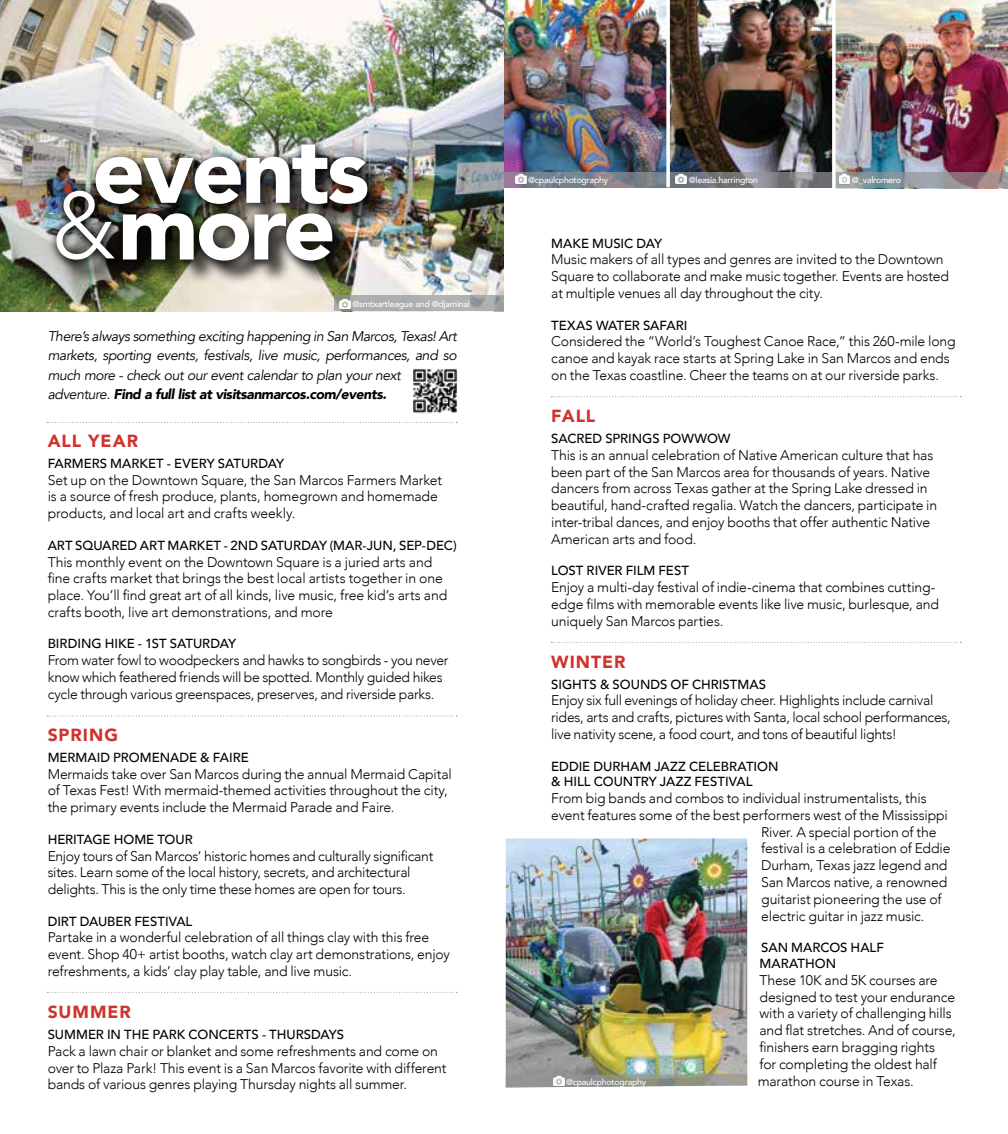
<style>
.page{position:relative;width:1008px;height:1134px;background:#fff}
.page>*{position:absolute;margin:0;border:0;box-sizing:border-box;transform-origin:0 0}
.t1{font:900 92.58px "Avenir";letter-spacing:-.03em;color:#fff}
.t2{font:900 17.5px "Avenir";letter-spacing:.055em;color:#ce342d}
.t3{font:300 14px/16.8px "Avenir";letter-spacing:-.01em;color:#000}
.t4{font:italic 14px/19.2px "Avenir";letter-spacing:-.03em;color:#000}
.t5{font:500 13.12px/15.8px "Avenir";color:#000}
.t6{font:500 8.75px "Avenir";letter-spacing:-.025em;color:#fff}
.s1{font-weight:300}
.s2{font-weight:900}
</style>
<div class="page">
<img style="left:504px;top:0;width:504px;height:188px">
<svg style="left:504px;top:172px;width:504px;height:15px;background:#83858d"></svg>
<svg style="left:839px;top:174px;width:11px;height:11px"></svg>
<svg style="left:676px;top:174px;width:11px;height:11px"></svg>
<svg style="left:515px;top:174px;width:11px;height:11px"></svg>
<svg style="left:832px;top:0;width:4px;height:189px"></svg>
<svg style="left:666px;top:0;width:4px;height:187px"></svg>
<img style="left:0;top:0;width:504px;height:311px">
<div style="left:49px;top:137px;width:330px;height:135px;background:#000;opacity:.75"></div>
<div style="left:59px;top:194px;width:79px;height:91px;background:#000;opacity:.75"></div>
<div style="left:99px;top:148px;width:293px;height:81px;background:#000;opacity:.75"></div>
<div style="left:126px;top:217px;width:231px;height:69px;background:#000;opacity:.75"></div>
<svg style="left:335px;top:295px;width:169px;height:16px;background:#aaabac"></svg>
<svg style="left:340px;top:298px;width:11px;height:11px"></svg>
<svg style="left:47px;top:422px;width:410px;height:1px"></svg>
<svg style="left:47px;top:716px;width:410px;height:1px"></svg>
<svg style="left:551px;top:396px;width:410px;height:1px"></svg>
<svg style="left:47px;top:992px;width:410px;height:1px"></svg>
<svg style="left:551px;top:642px;width:410px;height:1px"></svg>
<img style="left:413px;top:368px;width:44px;height:46px">
<img style="left:506px;top:838px;width:241px;height:236px">
<svg style="left:506px;top:1074px;width:241px;height:13px;background:#989b94"></svg>
<h1 class="t1" style="left:92px;top:91px;width:279px">events</h1>
<h1 class="t1" style="left:51px;top:148px;width:286px"><span class="s1">&amp;</span>more</h1>
<p class="t6" style="left:353px;top:297px;width:119px">@smtxartleague and @djaminal</p>
<p class="t4" style="left:48px;top:327px;width:411px">There’s always something exciting happening in San Marcos, Texas! Art markets, sporting events, festivals, live music, performances, and so much more - check out our event calendar to plan your next adventure. <span class="s2">Find a full list at visitsanmarcos.com/events.</span></p>
<p class="t2" style="left:48px;top:426px;width:92px">ALL YEAR</p>
<p class="t5" style="left:48px;top:455px;width:238px">FARMERS MARKET - EVERY SATURDAY</p>
<p class="t3" style="left:48px;top:471px;width:396px">Set up on the Downtown Square, the San Marcos Farmers Market is a source of fresh produce, plants, homegrown and homemade products, and local art and crafts weekly.</p>
<p class="t5" style="left:48px;top:537px;width:411px">ART SQUARED ART MARKET - 2ND SATURDAY (MAR-JUN, SEP-DEC)</p>
<p class="t3" style="left:48px;top:553px;width:401px">This monthly event on the Downtown Square is a juried arts and fine crafts market that brings the best local artists together in one place. You’ll find great art of all kinds, live music, free kid’s arts and crafts booth, live art demonstrations, and more</p>
<p class="t5" style="left:48px;top:635px;width:190px">BIRDING HIKE - 1ST SATURDAY</p>
<p class="t3" style="left:48px;top:652px;width:402px">From water fowl to woodpeckers and hawks to songbirds - you never know which feathered friends will be spotted. Monthly guided hikes cycle through various greenspaces, preserves, and riverside parks.</p>
<p class="t2" style="left:48px;top:720px;width:72px">SPRING</p>
<p class="t5" style="left:48px;top:749px;width:203px">MERMAID PROMENADE &amp; FAIRE</p>
<p class="t3" style="left:48px;top:765px;width:406px">Mermaids take over San Marcos during the annual Mermaid Capital of Texas Fest! With mermaid-themed activities throughout the city, the primary events include the Mermaid Parade and Faire.</p>
<p class="t5" style="left:48px;top:831px;width:147px">HERITAGE HOME TOUR</p>
<p class="t3" style="left:48px;top:847px;width:387px">Enjoy tours of San Marcos’ historic homes and culturally significant sites. Learn some of the local history, secrets, and architectural delights. This is the only time these homes are open for tours.</p>
<p class="t5" style="left:48px;top:912px;width:146px">DIRT DAUBER FESTIVAL</p>
<p class="t3" style="left:48px;top:929px;width:404px">Partake in a wonderful celebration of all things clay with this free event. Shop 40+ artist booths, watch clay art demonstrations, enjoy refreshments, a kids’ clay play table, and live music.</p>
<p class="t2" style="left:48px;top:997px;width:85px">SUMMER</p>
<p class="t5" style="left:48px;top:1026px;width:298px">SUMMER IN THE PARK CONCERTS - THURSDAYS</p>
<p class="t3" style="left:48px;top:1043px;width:400px">Pack a lawn chair or blanket and some refreshments and come on over to Plaza Park! This event is a San Marcos favorite with different bands of various genres playing Thursday nights all summer.</p>
<p class="t6" style="left:528px;top:172px;width:82px">@cpaulcphotography</p>
<p class="t6" style="left:689px;top:172px;width:71px">@leasia.harrington</p>
<p class="t6" style="left:852px;top:172px;width:51px">@_valromero</p>
<p class="t5" style="left:551px;top:234px;width:113px">MAKE MUSIC DAY</p>
<p class="t3" style="left:551px;top:251px;width:399px">Music makers of all types and genres are invited to the Downtown<br>Square to collaborate and make music together. Events are hosted at multiple venues all day throughout the city.</p>
<p class="t5" style="left:551px;top:316px;width:138px">TEXAS WATER SAFARI</p>
<p class="t3" style="left:551px;top:333px;width:406px">Considered the “World’s Toughest Canoe Race,” this 260-mile long canoe and kayak race starts at Spring Lake in San Marcos and ends on the Texas coastline. Cheer the teams on at our riverside parks.</p>
<p class="t2" style="left:551px;top:401px;width:46px">FALL</p>
<p class="t5" style="left:551px;top:430px;width:181px">SACRED SPRINGS POWWOW</p>
<p class="t3" style="left:551px;top:447px;width:388px">This is an annual celebration of Native American culture that has been part of the San Marcos area for thousands of years. Native dancers from across Texas gather at the Spring Lake dressed in beautiful, hand-crafted regalia. Watch the dancers, participate in inter-tribal dances, and enjoy booths that offer authentic Native American arts and food.</p>
<p class="t5" style="left:551px;top:562px;width:139px">LOST RIVER FILM FEST</p>
<p class="t3" style="left:551px;top:579px;width:389px">Enjoy a multi-day festival of indie-cinema that combines cutting&shy;edge films with memorable events like live music, burlesque, and uniquely San Marcos parties.</p>
<p class="t2" style="left:551px;top:647px;width:76px">WINTER</p>
<p class="t5" style="left:551px;top:675px;width:216px">SIGHTS &amp; SOUNDS OF CHRISTMAS</p>
<p class="t3" style="left:551px;top:692px;width:401px">Enjoy six full evenings of holiday cheer. Highlights include carnival rides, arts and crafts, pictures with Santa, local school performances, live nativity scene, a food court, and tons of beautiful lights!</p>
<p class="t5" style="left:551px;top:757px;width:229px">EDDIE DURHAM JAZZ CELEBRATION &amp; HILL COUNTRY JAZZ FESTIVAL</p>
<p class="t3" style="left:551px;top:790px;width:377px">From big bands and combos to individual instrumentalists, this</p>
<p class="t3" style="left:551px;top:807px;width:398px">event features some of the best performers west of the Mississippi</p>
<p class="t3" style="left:761px;top:823px;width:177px">River. A special portion of the</p>
<p class="t3" style="left:761px;top:840px;width:191px">festival is a celebration of Eddie</p>
<p class="t3" style="left:761px;top:857px;width:188px">Durham, Texas jazz legend and</p>
<p class="t3" style="left:761px;top:874px;width:188px">San Marcos native, a renowned</p>
<p class="t3" style="left:761px;top:891px;width:182px">guitarist pioneering the use of</p>
<p class="t3" style="left:761px;top:907px;width:165px">electric guitar in jazz music.</p>
<p class="t5" style="left:760px;top:939px;width:126px">SAN MARCOS HALF<br>MARATHON</p>
<p class="t3" style="left:760px;top:972px;width:198px">These 10K and 5K courses are designed to test your endurance with a variety of challenging hills and flat stretches. And of course, finishers earn bragging rights<br>for completing the oldest half</p>
<p class="t6" style="left:566px;top:1074px;width:82px">@cpaulcphotography</p>
<p class="t3" style="left:758px;top:1072px;width:158px">marathon course in Texas.</p>
</div>
